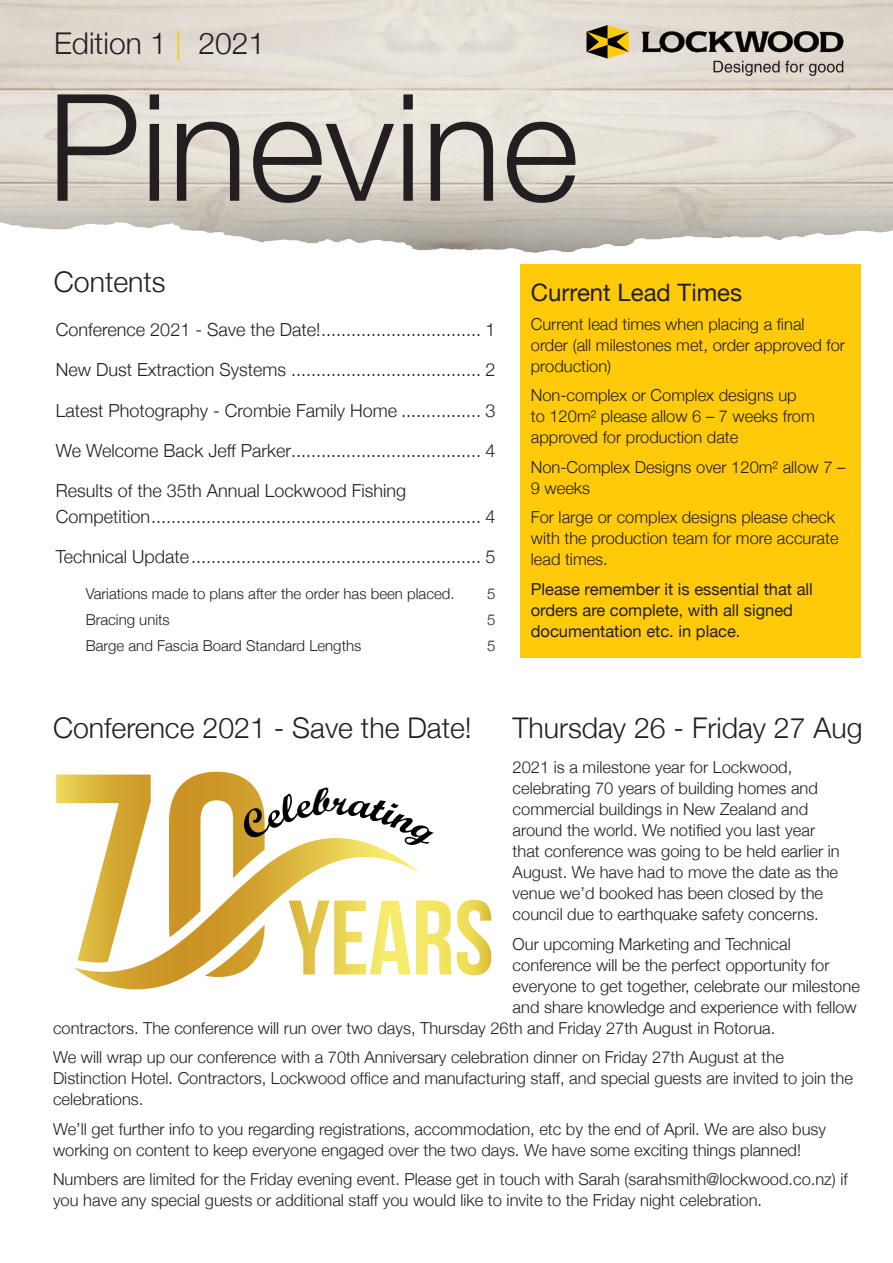
<style>
.page{position:relative;width:893px;height:1263px;background:#fff}
.page>*{position:absolute;margin:0;border:0;box-sizing:border-box;transform-origin:0 0}
.t1{font:300 148.95px "Helvetica Neue";color:#231f20}
.t2{font:300 30px "Helvetica Neue";color:#231f20}
.Header1_-_Not_in_TOC{font:300 28.5px "Helvetica Neue";color:#231f20}
.Header1{font:300 28.5px "Helvetica Neue";color:#231f20}
.t3{font:24px "Helvetica Neue";color:#231f20}
.t4{font:300 18px/25.5px "Helvetica Neue";color:#231f20}
.Body_Copy{font:300 16.5px/21px "Helvetica Neue";color:#231f20}
.Body_Copy-2{font:16.5px/21px "Helvetica Neue";color:#231f20}
.t5{font:300 15px "Helvetica Neue";color:#231f20}
.s1{color:#feca0a}
</style>
<div class="page">
<img style="left:0;top:0;width:893px;height:137px">
<svg style="left:0;top:222px;width:893px;height:31px"></svg>
<svg style="left:641px;top:31px;width:202px;height:21px;background:#726e69"></svg>
<svg style="left:586px;top:25px;width:43px;height:34px"></svg>
<svg style="left:713px;top:61px;width:130px;height:15px;background:#b0a9a2"></svg>
<div style="left:520px;top:264px;width:340px;height:394px;background:#feca0a"></div>
<svg style="left:56px;top:772px;width:435px;height:218px"></svg>
<svg style="left:238px;top:787px;width:198px;height:67px"></svg>
<p class="t2" style="left:54px;top:25px;width:213px">Edition 1 <span class="s1">|</span> 2021</p>
<p class="t1" style="left:47px;top:57px;width:534px">Pinevine</p>
<p class="Header1_-_Not_in_TOC" style="left:54px;top:264px;width:113px">Contents</p>
<p class="t4" style="left:56px;top:316px;width:266px">Conference 2021 - Save the Date!</p>
<p class="t4" style="left:485px;top:316px;width:12px">1</p>
<p class="t4" style="left:56px;top:357px;width:232px">New Dust Extraction Systems</p>
<p class="t4" style="left:485px;top:357px;width:12px">2</p>
<p class="t4" style="left:56px;top:397px;width:343px">Latest Photography - Crombie Family Home</p>
<p class="t4" style="left:485px;top:397px;width:12px">3</p>
<p class="t4" style="left:56px;top:437px;width:237px">We Welcome Back Jeff Parker</p>
<p class="t4" style="left:485px;top:437px;width:12px">4</p>
<p class="t4" style="left:56px;top:478px;width:352px">Results of the 35th Annual Lockwood Fishing<br>Competition</p>
<p class="t4" style="left:485px;top:503px;width:12px">4</p>
<p class="t4" style="left:56px;top:544px;width:135px">Technical Update</p>
<p class="t4" style="left:485px;top:544px;width:12px">5</p>
<p class="t5" style="left:86px;top:585px;width:371px">Variations made to plans after the order has been placed.</p>
<p class="t5" style="left:487px;top:585px;width:10px">5</p>
<p class="t5" style="left:86px;top:611px;width:86px">Bracing units</p>
<p class="t5" style="left:487px;top:611px;width:10px">5</p>
<p class="t5" style="left:86px;top:637px;width:277px">Barge and Fascia Board Standard Lengths</p>
<p class="t5" style="left:487px;top:637px;width:10px">5</p>
<p class="t3" style="left:531px;top:278px;width:213px">Current Lead Times</p>
<p class="Body_Copy" style="left:531px;top:313px;width:316px">Current lead times when placing a final order (all milestones met, order approved for production)</p>
<p class="Body_Copy" style="left:531px;top:384px;width:285px">Non-complex or Complex designs up to 120m² please allow 6 – 7 weeks from approved for production date</p>
<p class="Body_Copy" style="left:531px;top:456px;width:316px">Non-Complex Designs over 120m² allow 7 –<br>9 weeks</p>
<p class="Body_Copy" style="left:531px;top:506px;width:309px">For large or complex designs please check with the production team for more accurate lead times.</p>
<p class="Body_Copy-2" style="left:531px;top:578px;width:284px">Please remember it is essential that all orders are complete, with all signed documentation etc. in place.</p>
<p class="Header1" style="left:53px;top:710px;width:420px">Conference 2021 - Save the Date!</p>
<p class="Header1_-_Not_in_TOC" style="left:513px;top:710px;width:352px">Thursday 26 - Friday 27 Aug</p>
<p class="Body_Copy" style="left:513px;top:757px;width:329px">2021 is a milestone year for Lockwood, celebrating 70 years of building homes and commercial buildings in New Zealand and around the world. We notified you last year that conference was going to be held earlier in August. We have had to move the date as the venue we’d booked has been closed by the council due to earthquake safety concerns.</p>
<p class="Body_Copy" style="left:513px;top:933px;width:280px">Our upcoming Marketing and Technical</p>
<p class="Body_Copy" style="left:513px;top:954px;width:318px">conference will be the perfect opportunity for</p>
<p class="Body_Copy" style="left:513px;top:975px;width:349px">everyone to get together, celebrate our milestone</p>
<p class="Body_Copy" style="left:513px;top:996px;width:346px">and share knowledge and experience with fellow</p>
<p class="Body_Copy" style="left:53px;top:1017px;width:724px">contractors. The conference will run over two days, Thursday 26th and Friday 27th August in Rotorua.</p>
<p class="Body_Copy" style="left:53px;top:1047px;width:801px">We will wrap up our conference with a 70th Anniversary celebration dinner on Friday 27th August at the<br>Distinction Hotel. Contractors, Lockwood office and manufacturing staff, and special guests are invited to join the celebrations.</p>
<p class="Body_Copy" style="left:53px;top:1118px;width:775px">We’ll get further info to you regarding registrations, accommodation, etc by the end of April. We are also busy working on content to keep everyone engaged over the two days. We have some exciting things planned!</p>
<p class="Body_Copy" style="left:53px;top:1169px;width:796px">Numbers are limited for the Friday evening event. Please get in touch with Sarah (sarahsmith@lockwood.co.nz) if you have any special guests or additional staff you would like to invite to the Friday night celebration.</p>
</div>
